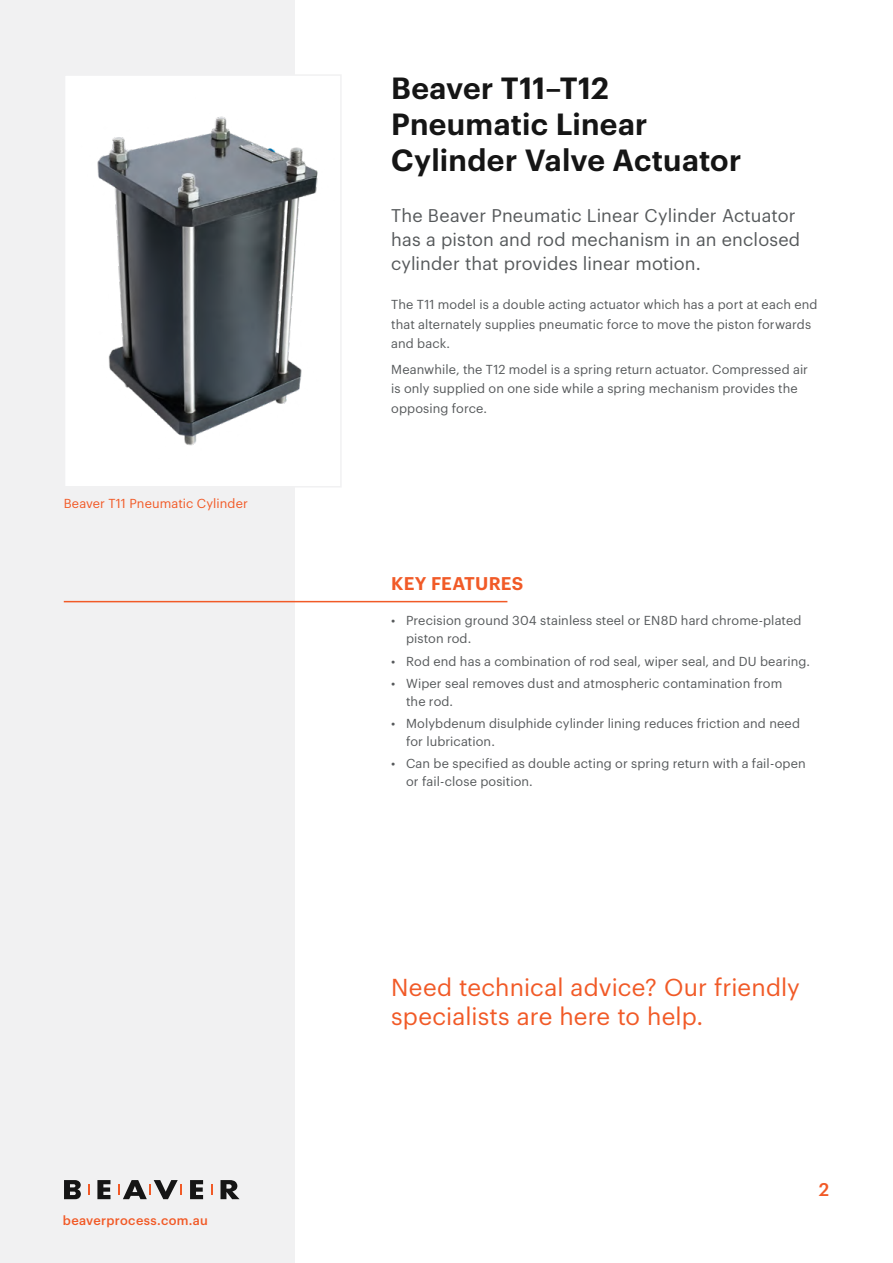
<style>
.page{position:relative;width:893px;height:1263px;background:#fff}
.page>*{position:absolute;margin:0;border:0;box-sizing:border-box;transform-origin:0 0}
.t1{font:600 30px/36px "Graphik";letter-spacing:.01em;color:#151515}
.t2{font:24px/28.8px "Graphik";letter-spacing:.005em;color:#f15a27}
.t3{font:18px/24px "Graphik";letter-spacing:.01em;color:#56595b}
.t4{font:600 18px "Graphik";letter-spacing:.01em;color:#f15a27}
.t5{font:500 18px "Graphik";color:#f15a27}
.t6{font:12.75px/19.5px "Graphik";letter-spacing:.01em;color:#56595b}
.t7{font:12.75px "Graphik";letter-spacing:.01em;color:#f15a27}
.t8{font:500 12.75px "Graphik";letter-spacing:.03em;color:#f15a27}
</style>
<div class="page">
<div style="left:0;top:0;width:295px;height:1263px;background:#f1f1f2"></div>
<hr style="left:64px;top:601px;width:443px;height:1px;background:#f15a27">
<svg style="left:211px;top:1184px;width:2px;height:11px"></svg>
<svg style="left:220px;top:1180px;width:20px;height:19px"></svg>
<svg style="left:97px;top:1180px;width:13px;height:19px"></svg>
<svg style="left:119px;top:1180px;width:63px;height:19px"></svg>
<svg style="left:190px;top:1180px;width:13px;height:19px"></svg>
<svg style="left:64px;top:1180px;width:17px;height:19px"></svg>
<div style="left:65px;top:75px;width:276px;height:412px;background:#fff"></div>
<img style="left:97px;top:116px;width:221px;height:330px">
<div style="left:64px;top:74px;width:278px;height:413px;border:2px solid #f1f1f2"></div>
<p class="t7" style="left:64px;top:493px;width:186px">Beaver T11 Pneumatic Cylinder</p>
<p class="t8" style="left:63px;top:1210px;width:147px">beaverprocess.com.au</p>
<h1 class="t1" style="left:391px;top:67px;width:352px">Beaver T11–T12<br>Pneumatic Linear<br>Cylinder Valve Actuator</h1>
<h3 class="t3" style="left:391px;top:202px;width:410px">The Beaver Pneumatic Linear Cylinder Actuator has a piston and rod mechanism in an enclosed cylinder that provides linear motion.</h3>
<p class="t6" style="left:391px;top:294px;width:428px">The T11 model is a double acting actuator which has a port at each end that alternately supplies pneumatic force to move the piston forwards and back.</p>
<p class="t6" style="left:391px;top:358px;width:418px">Meanwhile, the T12 model is a spring return actuator. Compressed air is only supplied on one side while a spring mechanism provides the opposing force.</p>
<h3 class="t4" style="left:391px;top:570px;width:134px">KEY FEATURES</h3>
<p class="t6" style="left:406px;top:611px;width:397px;line-height:18px;text-indent:-15px">• Precision ground 304 stainless steel or EN8D hard chrome-plated piston rod.</p>
<p class="t6" style="left:391px;top:650px;width:420px">• Rod end has a combination of rod seal, wiper seal, and DU bearing.</p>
<p class="t6" style="left:406px;top:673px;width:378px;line-height:18px;text-indent:-15px">• Wiper seal removes dust and atmospheric contamination from the rod.</p>
<p class="t6" style="left:406px;top:713px;width:395px;line-height:18px;text-indent:-15px">• Molybdenum disulphide cylinder lining reduces friction and need for lubrication.</p>
<p class="t6" style="left:406px;top:754px;width:401px;line-height:18px;text-indent:-15px">• Can be specified as double acting or spring return with a fail-open or fail-close position.</p>
<h2 class="t2" style="left:391px;top:971px;width:410px">Need technical advice? Our friendly specialists are here to help.</h2>
<h3 class="t5" style="left:819px;top:1176px;width:12px">2</h3>
</div>
